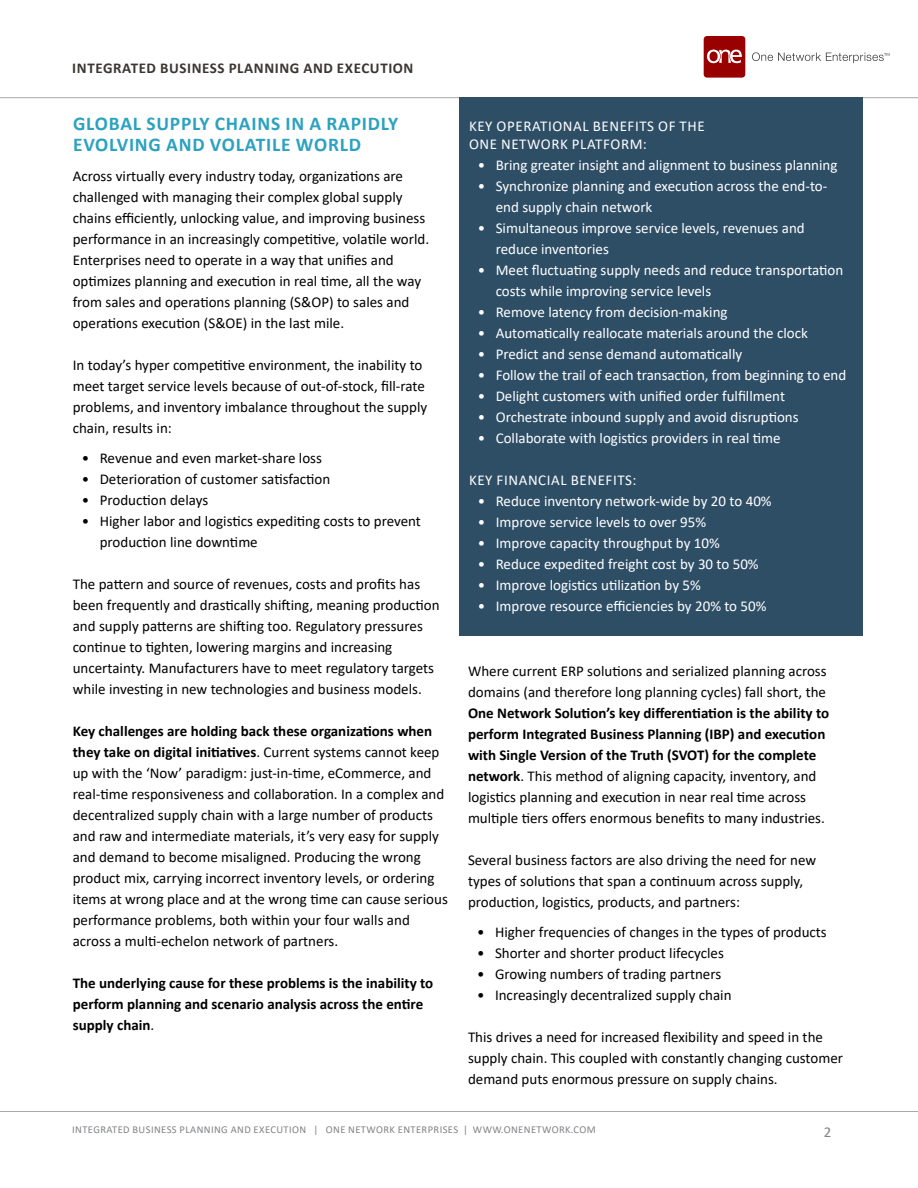
<style>
.page{position:relative;width:918px;height:1188px;background:#fff}
.page>*{position:absolute;margin:0;border:0;box-sizing:border-box;transform-origin:0 0}
.t1{font:700 19.5px/21px "Calibri";letter-spacing:.04em;color:#2ba2bf}
.t2{font:15px/21px "Calibri";color:#000}
.t3{font:15px/21px "Calibri";color:#fff}
.t4{font:700 15px/21px "Calibri";color:#000}
.t5{font:15px/18px "Calibri";letter-spacing:.04em;color:#fff}
.t6{font:700 15px "Calibri";letter-spacing:.04em;color:#3c3633}
.t7{font:15px "Calibri";color:#808285}
.t8{font:10.5px "Calibri";letter-spacing:.04em;color:#808285}
.s1{font-weight:700}
.s2{font-weight:400}
</style>
<div class="page">
<hr style="left:0;top:97px;width:918px;height:1px;background:#a7a9ac">
<hr style="left:0;top:1111px;width:918px;height:1px;background:#a7a9ac">
<svg style="left:752px;top:52px;width:137px;height:11px"></svg>
<div style="left:704px;top:36px;width:41px;height:42px;background:#900;border-radius:3px"></div>
<svg style="left:707px;top:50px;width:35px;height:13px"></svg>
<div style="left:460px;top:98px;width:403px;height:538px;background:#2e4e66"></div>
<p class="t6" style="left:72px;top:58px;width:343px">INTEGRATED BUSINESS PLANNING AND EXECUTION</p>
<h1 class="t1" style="left:73px;top:113px;width:327px">GLOBAL SUPPLY CHAINS IN A RAPIDLY<br>EVOLVING AND VOLATILE WORLD</h1>
<p class="t2" style="left:73px;top:165px;width:358px">Across virtually every industry today, organizations are challenged with managing their complex global supply chains efficiently, unlocking value, and improving business performance in an increasingly competitive, volatile world.<br>Enterprises need to operate in a way that unifies and optimizes planning and execution in real time, all the way from sales and operations planning (S&amp;OP) to sales and operations execution (S&amp;OE) in the last mile.</p>
<p class="t2" style="left:73px;top:354px;width:356px">In today’s hyper competitive environment, the inability to meet target service levels because of out-of-stock, fill-rate problems, and inventory imbalance throughout the supply chain, results in:</p>
<p class="t2" style="left:82px;top:447px;width:242px">• Revenue and even market-share loss</p>
<p class="t2" style="left:82px;top:468px;width:250px">• Deterioration of customer satisfaction</p>
<p class="t2" style="left:82px;top:489px;width:128px">• Production delays</p>
<p class="t2" style="left:100px;top:510px;width:323px;text-indent:-18px">• Higher labor and logistics expediting costs to prevent production line downtime</p>
<p class="t2" style="left:73px;top:573px;width:369px">The pattern and source of revenues, costs and profits has been frequently and drastically shifting, meaning production and supply patterns are shifting too. Regulatory pressures continue to tighten, lowering margins and increasing uncertainty. Manufacturers have to meet regulatory targets while investing in new technologies and business models.</p>
<p class="t2" style="left:73px;top:720px;width:377px"><span class="s1">Key challenges are holding back these organizations when they take on digital initiatives</span>. Current systems cannot keep up with the ‘Now’ paradigm: just-in-time, eCommerce, and real-time responsiveness and collaboration. In a complex and decentralized supply chain with a large number of products and raw and intermediate materials, it’s very easy for supply and demand to become misaligned. Producing the wrong product mix, carrying incorrect inventory levels, or ordering items at wrong place and at the wrong time can cause serious performance problems, both within your four walls and across a multi-echelon network of partners.</p>
<p class="t4" style="left:73px;top:972px;width:362px">The underlying cause for these problems is the inability to perform planning and scenario analysis across the entire supply chain<span class="s2">.</span></p>
<p class="t5" style="left:469px;top:117px;width:237px">KEY OPERATIONAL BENEFITS OF THE<br>ONE NETWORK PLATFORM:</p>
<p class="t3" style="left:478px;top:154px;width:361px">• Bring greater insight and alignment to business planning</p>
<p class="t3" style="left:496px;top:175px;width:333px;text-indent:-18px">• Synchronize planning and execution across the end-to&shy;end supply chain network</p>
<p class="t3" style="left:496px;top:217px;width:311px;text-indent:-18px">• Simultaneous improve service levels, revenues and reduce inventories</p>
<p class="t3" style="left:496px;top:259px;width:349px;text-indent:-18px">• Meet fluctuating supply needs and reduce transportation costs while improving service levels</p>
<p class="t3" style="left:478px;top:301px;width:251px">• Remove latency from decision-making</p>
<p class="t3" style="left:478px;top:322px;width:332px">• Automatically reallocate materials around the clock</p>
<p class="t3" style="left:478px;top:343px;width:266px">• Predict and sense demand automatically</p>
<p class="t3" style="left:478px;top:364px;width:370px">• Follow the trail of each transaction, from beginning to end</p>
<p class="t3" style="left:478px;top:385px;width:309px">• Delight customers with unified order fulfillment</p>
<p class="t3" style="left:478px;top:406px;width:322px">• Orchestrate inbound supply and avoid disruptions</p>
<p class="t3" style="left:478px;top:427px;width:304px">• Collaborate with logistics providers in real time</p>
<p class="t5" style="left:469px;top:471px;width:169px">KEY FINANCIAL BENEFITS:</p>
<p class="t3" style="left:478px;top:490px;width:295px">• Reduce inventory network-wide by 20 to 40%</p>
<p class="t3" style="left:478px;top:511px;width:230px">• Improve service levels to over 95%</p>
<p class="t3" style="left:478px;top:532px;width:244px">• Improve capacity throughput by 10%</p>
<p class="t3" style="left:478px;top:553px;width:282px">• Reduce expedited freight cost by 30 to 50%</p>
<p class="t3" style="left:478px;top:574px;width:225px">• Improve logistics utilization by 5%</p>
<p class="t3" style="left:478px;top:595px;width:290px">• Improve resource efficiencies by 20% to 50%</p>
<p class="t2" style="left:468px;top:660px;width:360px">Where current ERP solutions and serialized planning across domains (and therefore long planning cycles) fall short, the</p>
<p class="t4" style="left:468px;top:702px;width:363px">One Network Solution’s key differentiation is the ability to perform Integrated Business Planning (IBP) and execution with Single Version of the Truth (SVOT) for the complete network<span class="s2">. This method of aligning capacity, inventory, and logistics planning and execution in near real time across multiple tiers offers enormous benefits to many industries.</span></p>
<p class="t2" style="left:468px;top:849px;width:350px">Several business factors are also driving the need for new types of solutions that span a continuum across supply, production, logistics, products, and partners:</p>
<p class="t2" style="left:477px;top:921px;width:351px">• Higher frequencies of changes in the types of products</p>
<p class="t2" style="left:477px;top:942px;width:248px">• Shorter and shorter product lifecycles</p>
<p class="t2" style="left:477px;top:963px;width:246px">• Growing numbers of trading partners</p>
<p class="t2" style="left:477px;top:984px;width:256px">• Increasingly decentralized supply chain</p>
<p class="t2" style="left:468px;top:1026px;width:377px">This drives a need for increased flexibility and speed in the supply chain. This coupled with constantly changing customer demand puts enormous pressure on supply chains.</p>
<p class="t8" style="left:72px;top:1122px;width:525px">INTEGRATED BUSINESS PLANNING AND EXECUTION | ONE NETWORK ENTERPRISES | WWW.ONENETWORK.COM</p>
<p class="t7" style="left:824px;top:1121px;width:9px">2</p>
</div>
